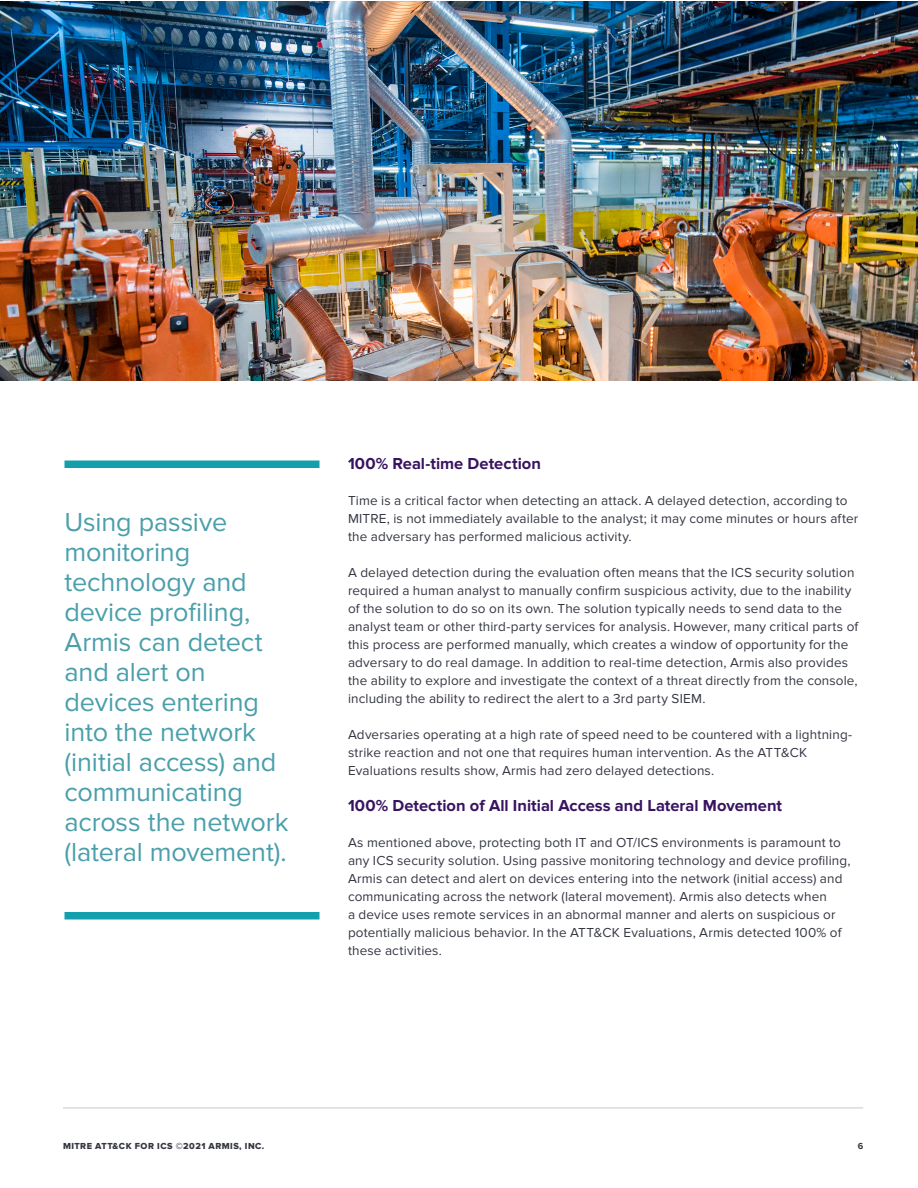
<style>
.page{position:relative;width:918px;height:1188px;background:#fff}
.page>*{position:absolute;margin:0;border:0;box-sizing:border-box;transform-origin:0 0}
.Subtitle__align_left{font:27px/30px "Proxima Nova";letter-spacing:-.005em;color:#4a9faa}
.Subtitle__align_left-2{font:700 16.5px "Proxima Nova";color:#381460}
.Body_Text__align_lef{font:13.5px/18px "Proxima Nova";letter-spacing:.01em;color:#343741}
.Subtitle__align_left-3{font:13.5px/18px "Proxima Nova";letter-spacing:.01em;color:#343741}
.t1{font:9px "Proxima Nova Extrabld";letter-spacing:.05em;color:#343741}
.t2{font:700 9px "Proxima Nova";color:#343741}
</style>
<div class="page">
<img style="left:0;top:2px;width:918px;height:379px">
<hr style="left:63px;top:1108px;width:800px;height:1px;background:#c7c9ca">
<div style="left:64px;top:460px;width:256px;height:8px;background:#13a0ac"></div>
<div style="left:64px;top:912px;width:256px;height:7px;background:#13a0ac"></div>
<p class="Subtitle__align_left" style="left:64px;top:508px;width:226px">Using passive monitoring technology and device profiling,<br>Armis can detect and alert on devices entering into the network (initial access) and communicating across the network (lateral movement).</p>
<p class="Subtitle__align_left-2" style="left:348px;top:454px;width:194px">100% Real-time Detection</p>
<p class="Body_Text__align_lef" style="left:348px;top:492px;width:512px">Time is a critical factor when detecting an attack. A delayed detection, according to<br>MITRE, is not immediately available to the analyst; it may come minutes or hours after the adversary has performed malicious activity.</p>
<p class="Body_Text__align_lef" style="left:348px;top:564px;width:512px">A delayed detection during the evaluation often means that the ICS security solution required a human analyst to manually confirm suspicious activity, due to the inability of the solution to do so on its own. The solution typically needs to send data to the analyst team or other third-party services for analysis. However, many critical parts of this process are performed manually, which creates a window of opportunity for the adversary to do real damage. In addition to real-time detection, Armis also provides the ability to explore and investigate the context of a threat directly from the console, including the ability to redirect the alert to a 3rd party SIEM.</p>
<p class="Body_Text__align_lef" style="left:348px;top:726px;width:506px">Adversaries operating at a high rate of speed need to be countered with a lightning&shy;strike reaction and not one that requires human intervention. As the ATT&amp;CK<br>Evaluations results show, Armis had zero delayed detections.</p>
<p class="Subtitle__align_left-2" style="left:348px;top:796px;width:436px">100% Detection of All Initial Access and Lateral Movement</p>
<p class="Subtitle__align_left-3" style="left:348px;top:834px;width:504px">As mentioned above, protecting both IT and OT/ICS environments is paramount to any ICS security solution. Using passive monitoring technology and device profiling, Armis can detect and alert on devices entering into the network (initial access) and communicating across the network (lateral movement). Armis also detects when<br>a device uses remote services in an abnormal manner and alerts on suspicious or potentially malicious behavior. In the ATT&amp;CK Evaluations, Armis detected 100% of these activities.</p>
<p class="t1" style="left:63px;top:1140px;width:203px">MITRE ATT&amp;CK FOR ICS ©2021 ARMIS, INC.</p>
<p class="t2" style="left:858px;top:1140px;width:7px">6</p>
</div>
